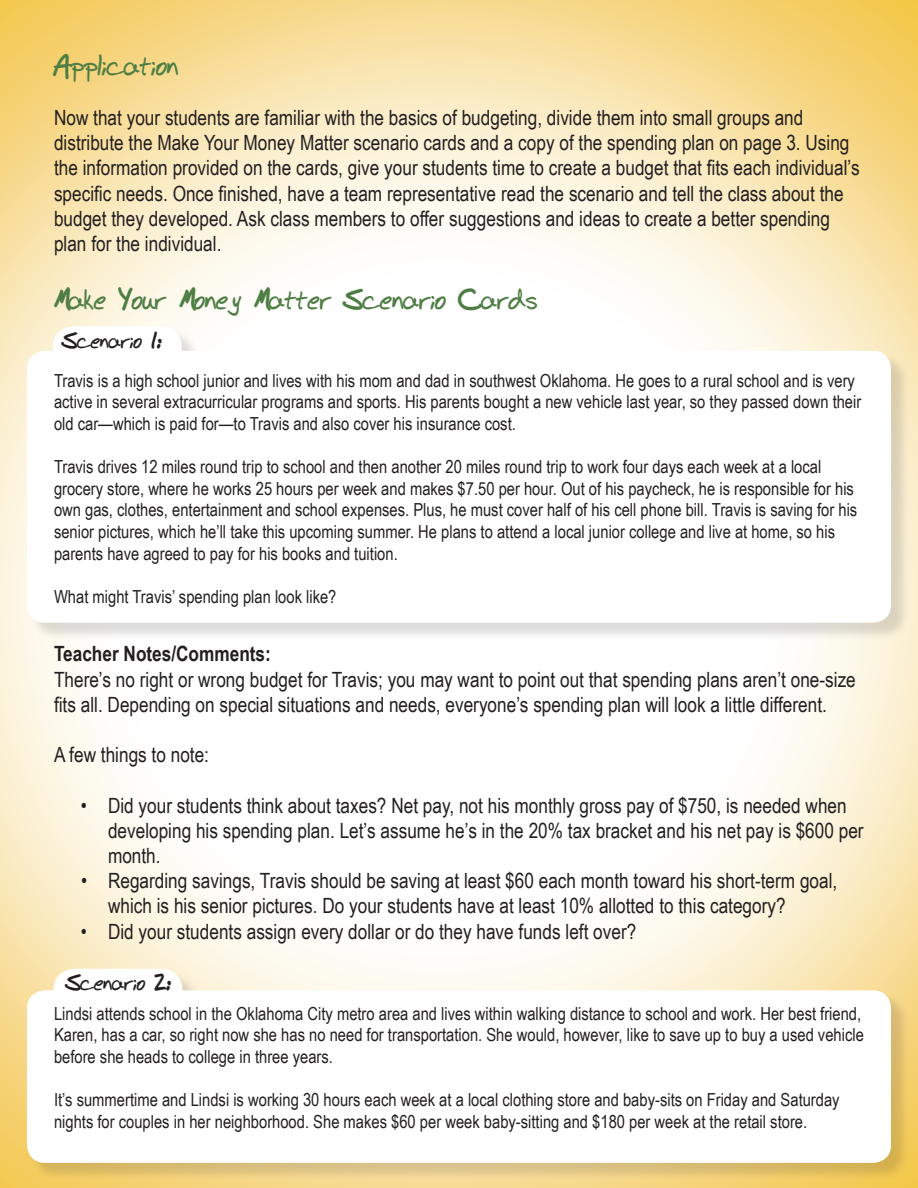
<style>
.page{position:relative;width:918px;height:1188px;background:#fff}
.page>*{position:absolute;margin:0;border:0;box-sizing:border-box;transform-origin:0 0}
.t1{font:700 27px "Bud Hand";color:#4f7e45}
.t2{font:21px/25.2px "Arial Narrow";color:#231f20}
.t3{font:700 21px "Arial Narrow";color:#231f20}
.t4{font:700 21px "Bud Hand";color:#231f20}
.t5{font:18px/21.6px "Arial Narrow";color:#231f20}
</style>
<div class="page">
<img style="left:0;top:0;width:918px;height:1188px">
<div style="left:56px;top:971px;width:144px;height:58px;background:#231f20;opacity:.15"></div>
<svg style="left:53px;top:969px;width:130px;height:21px"></svg>
<div style="left:29px;top:993px;width:881px;height:189px;background:#231f20;opacity:.15"></div>
<div style="left:27px;top:990px;width:864px;height:173px;background:#fff;border-radius:18px"></div>
<div style="left:55px;top:328px;width:145px;height:59px;background:#231f20;opacity:.15"></div>
<svg style="left:53px;top:326px;width:129px;height:25px"></svg>
<div style="left:29px;top:353px;width:881px;height:288px;background:#231f20;opacity:.15"></div>
<div style="left:27px;top:351px;width:864px;height:272px;background:#fff;border-radius:18px"></div>
<h2 class="t1" style="left:54px;top:49px;width:126px">Application</h2>
<p class="t2" style="left:54px;top:104px;width:807px">Now that your students are familiar with the basics of budgeting, divide them into small groups and distribute the Make Your Money Matter scenario cards and a copy of the spending plan on page 3. Using the information provided on the cards, give your students time to create a budget that fits each individual’s specific needs. Once finished, have a team representative read the scenario and tell the class about the budget they developed. Ask class members to offer suggestions and ideas to create a better spending plan for the individual.</p>
<h2 class="t1" style="left:54px;top:283px;width:485px">Make Your Money Matter Scenario Cards</h2>
<h3 class="t4" style="left:63px;top:329px;width:100px">Scenario 1:</h3>
<p class="t5" style="left:54px;top:369px;width:809px">Travis is a high school junior and lives with his mom and dad in southwest Oklahoma. He goes to a rural school and is very active in several extracurricular programs and sports. His parents bought a new vehicle last year, so they passed down their old car—which is paid for—to Travis and also cover his insurance cost.</p>
<p class="t5" style="left:54px;top:455px;width:805px">Travis drives 12 miles round trip to school and then another 20 miles round trip to work four days each week at a local grocery store, where he works 25 hours per week and makes $7.50 per hour. Out of his paycheck, he is responsible for his own gas, clothes, entertainment and school expenses. Plus, he must cover half of his cell phone bill. Travis is saving for his senior pictures, which he’ll take this upcoming summer. He plans to attend a local junior college and live at home, so his parents have agreed to pay for his books and tuition.</p>
<p class="t5" style="left:54px;top:585px;width:284px">What might Travis’ spending plan look like?</p>
<p class="t3" style="left:54px;top:638px;width:218px">Teacher Notes/Comments:</p>
<p class="t2" style="left:54px;top:666px;width:803px">There’s no right or wrong budget for Travis; you may want to point out that spending plans aren’t one-size fits all. Depending on special situations and needs, everyone’s spending plan will look a little different.</p>
<p class="t2" style="left:54px;top:741px;width:157px">A few things to note:</p>
<p class="t2" style="left:108px;top:792px;width:757px;text-indent:-27px">• Did your students think about taxes? Net pay, not his monthly gross pay of $750, is needed when developing his spending plan. Let’s assume he’s in the 20% tax bracket and his net pay is $600 per month.</p>
<p class="t2" style="left:108px;top:867px;width:731px;text-indent:-27px">• Regarding savings, Travis should be saving at least $60 each month toward his short-term goal, which is his senior pictures. Do your students have at least 10% allotted to this category?</p>
<p class="t2" style="left:81px;top:918px;width:557px">• Did your students assign every dollar or do they have funds left over?</p>
<h3 class="t4" style="left:66px;top:970px;width:106px">Scenario 2:</h3>
<p class="t5" style="left:54px;top:1002px;width:811px">Lindsi attends school in the Oklahoma City metro area and lives within walking distance to school and work. Her best friend,<br>Karen, has a car, so right now she has no need for transportation. She would, however, like to save up to buy a used vehicle before she heads to college in three years.</p>
<p class="t5" style="left:54px;top:1088px;width:787px">It’s summertime and Lindsi is working 30 hours each week at a local clothing store and baby-sits on Friday and Saturday nights for couples in her neighborhood. She makes $60 per week baby-sitting and $180 per week at the retail store.</p>
</div>
